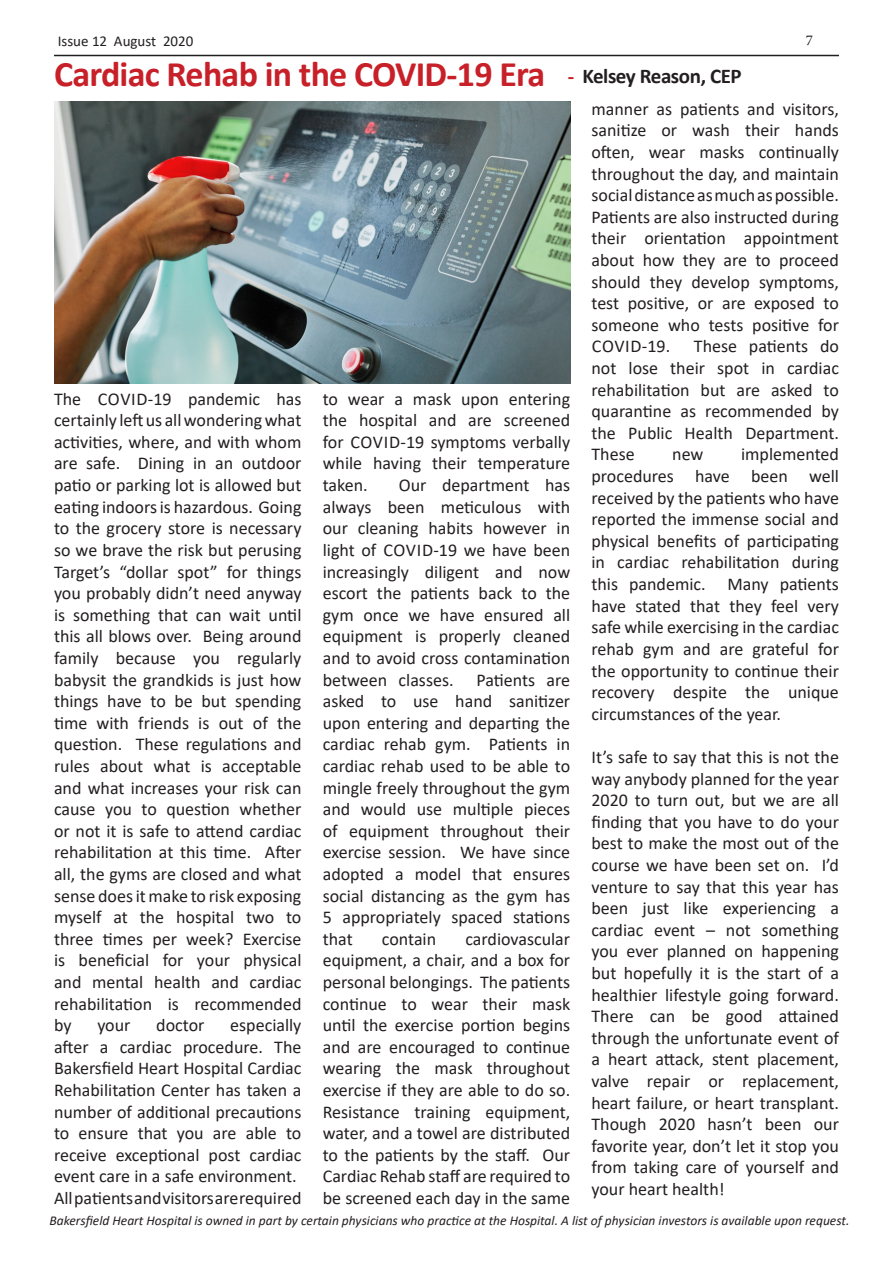
<style>
.page{position:relative;width:893px;height:1263px;background:#fff}
.page>*{position:absolute;margin:0;border:0;box-sizing:border-box;transform-origin:0 0}
.t1{font:700 36px "Calibri";letter-spacing:-.02em;color:#c82028}
.t2{font:700 21px "Calibri";letter-spacing:-.02em;color:#231f20}
.t3{font:18px/21.6px "Calibri";color:#231f20;text-align:justify}
.t4{font:15px "Calibri";color:#231f20}
.t5{font:15px "Minion Pro";color:#231f20}
.t6{font:italic 13.5px "Calibri";color:#231f20}
.s1{color:#c82028}
</style>
<div class="page">
<hr style="left:54px;top:55px;width:785px;height:1px;background:#231f20">
<img style="left:54px;top:101px;width:516px;height:283px">
<p class="t4" style="left:58px;top:30px;width:137px">Issue 12 August 2020</p>
<p class="t5" style="left:806px;top:30px;width:9px">7</p>
<p class="t1" style="left:54px;top:49px;width:493px">Cardiac Rehab in the COVID-19 Era</p>
<p class="t2" style="left:568px;top:61px;width:175px"><span class="s1">-</span> Kelsey Reason, CEP</p>
<p class="t3" style="left:591px;top:98px;width:249px">manner as patients and visitors, sanitize or wash their hands often, wear masks continually throughout the day, and maintain social distance as much as possible.<br>Patients are also instructed during their orientation appointment about how they are to proceed should they develop symptoms, test positive, or are exposed to someone who tests positive for COVID-19.</p>
<p class="t3" style="left:591px;top:335px;width:249px;text-indent:102px">These patients do not lose their spot in cardiac rehabilitation but are asked to quarantine as recommended by the Public Health Department.<br>These</p>
<p class="t3" style="left:54px;top:387px;width:249px">The COVID-19 pandemic has certainly left us all wondering what activities, where, and with whom are safe. Dining in an outdoor patio or parking lot is allowed but eating indoors is hazardous. Going to the grocery store is necessary so we brave the risk but perusing Target’s “dollar spot” for things you probably didn’t need anyway is something that can wait until this all blows over. Being around family because you regularly babysit the grandkids is just how things have to be but spending time with friends is out of the question. These regulations and rules about what is acceptable and what increases your risk can cause you to question whether or not it is safe to attend cardiac rehabilitation at this time. After all, the gyms are closed and what sense does it make to risk exposing myself at the hospital two to three times per week? Exercise is beneficial for your physical and mental health and cardiac rehabilitation is recommended by</p>
<p class="t3" style="left:323px;top:387px;width:249px">to wear a mask upon entering the hospital and are screened for COVID-19 symptoms verbally while having their temperature taken.</p>
<p class="t3" style="left:591px;top:443px;width:249px;text-indent:150px">implemented procedures have been well received by the patients who have reported the immense social and physical benefits of participating in cardiac rehabilitation during this pandemic. Many patients have stated that they feel very safe while exercising in the cardiac rehab gym and are grateful for the opportunity to continue their recovery despite the unique circumstances of the year.</p>
<p class="t3" style="left:591px;top:746px;width:249px">It’s safe to say that this is not the way anybody planned for the year 2020 to turn out, but we are all finding that you have to do your best to make the most out of the course we have been set on. I’d venture to say that this year has been just like experiencing a cardiac event – not something you ever planned on happening but hopefully it is the start of a healthier lifestyle going forward.<br>There can be good attained through the unfortunate event of a heart attack, stent placement, valve repair or replacement, heart failure, or heart transplant.<br>Though 2020 hasn’t been our favorite year, don’t let it stop you from taking care of yourself and your heart health!</p>
<p class="t6" style="left:50px;top:1211px;width:801px">Bakersfield Heart Hospital is owned in part by certain physicians who practice at the Hospital. A list of physician investors is available upon request.</p>
<p class="t3" style="left:672px;top:443px;width:33px">new</p>
<p class="t3" style="left:323px;top:474px;width:249px;text-indent:76px">Our department has always been meticulous with our cleaning habits however in light of COVID-19 we have been increasingly diligent and now escort the patients back to the gym once we have ensured all equipment is properly cleaned and to avoid cross contamination between classes.</p>
<p class="t3" style="left:323px;top:668px;width:249px;text-indent:154px">Patients are asked to use hand sanitizer upon entering and departing the cardiac rehab gym. Patients in cardiac rehab used to be able to mingle freely throughout the gym and would use multiple pieces of equipment throughout their exercise session. We have since adopted a model that ensures social distancing as the gym has 5 appropriately spaced stations that</p>
<p class="t3" style="left:323px;top:927px;width:249px;text-indent:143px">cardiovascular equipment, a chair, and a box for personal belongings. The patients continue to wear their mask until the exercise portion begins and are encouraged to continue wearing the mask throughout exercise if they are able to do so.<br>Resistance training equipment, water, and a towel are distributed to the patients by the staff. Our Cardiac Rehab staff are required to be screened each day in the same</p>
<p class="t3" style="left:382px;top:927px;width:56px">contain</p>
<p class="t3" style="left:54px;top:1014px;width:249px;text-indent:176px">especially after a cardiac procedure. The Bakersfield Heart Hospital Cardiac Rehabilitation Center has taken a number of additional precautions to ensure that you are able to receive exceptional post cardiac event care in a safe environment.</p>
<p class="t3" style="left:54px;top:1187px;width:249px">All patients and visitors are required</p>
<p class="t3" style="left:97px;top:1014px;width:35px">your</p>
<p class="t3" style="left:156px;top:1014px;width:50px">doctor</p>
</div>
